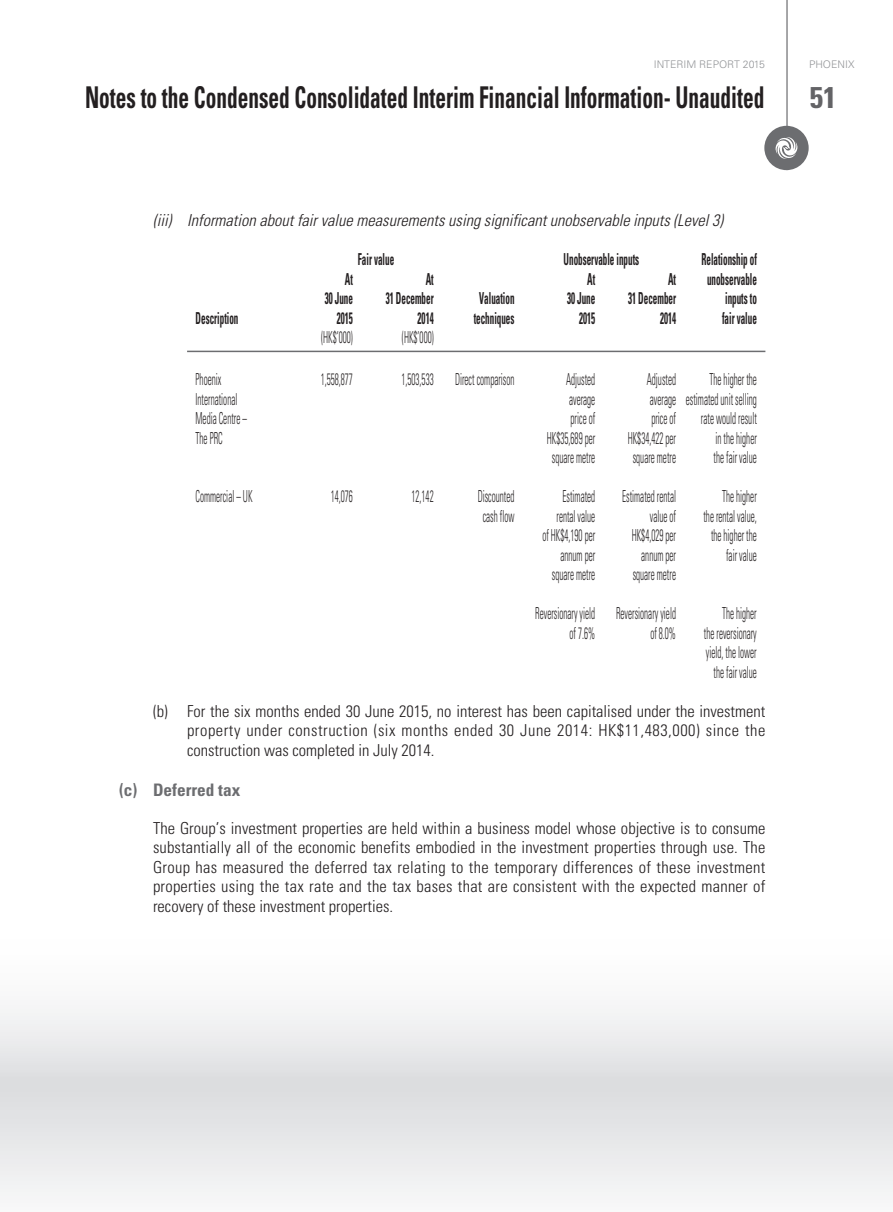
<style>
.page{position:relative;width:893px;height:1212px;background:#fff}
.page>*{position:absolute;margin:0;border:0;box-sizing:border-box;transform-origin:0 0}
.t1{font:700 condensed 30px "Univers LT Std";color:#231f20;scale:.71 1}
.t2{font:700 condensed 30px "Univers LT Std";color:#636366}
.t3{font:700 condensed 17.25px "Univers LT Std";color:#6c6d70}
.t4{font:300 condensed 16.5px/19.5px "Univers LT Std";color:#231f20;text-align:justify}
.t5{font:300 condensed 16.5px/19.5px "Univers LT Std";color:#231f20;text-align:center;scale:.55 1}
.t6{font:700 condensed 16.5px "Univers LT Std";color:#231f20;scale:.55 1}
.t7{font:italic 300 condensed 16.5px "Univers LT Std";color:#231f20}
.t8{font:300 10.5px "Univers LT Std";color:#939598}
</style>
<div class="page">
<hr style="left:786px;top:0;width:2px;height:170px;background:#636366">
<div style="left:764px;top:126px;width:45px;height:44px;background:#6c6d70;border-radius:50%"></div>
<svg style="left:775px;top:137px;width:23px;height:22px"></svg>
<svg style="left:0;top:1009px;width:893px;height:187px"></svg>
<hr style="left:187px;top:351px;width:578px;height:1px;background:#6c6d70">
<p class="t8" style="left:654px;top:58px;width:113px">INTERIM REPORT 2015</p>
<p class="t8" style="left:809px;top:58px;width:47px">PHOENIX</p>
<h1 class="t1" style="left:85px;top:79px;width:958px">Notes to the Condensed Consolidated Interim Financial Information- Unaudited</h1>
<h1 class="t2" style="left:810px;top:79px;width:28px">51</h1>
<p class="t7" style="left:153px;top:211px;width:571px">(iii) Information about fair value measurements using significant unobservable inputs (Level 3)</p>
<p class="t6" style="left:358px;top:249px;width:67px">Fair value</p>
<p class="t6" style="left:564px;top:249px;width:139px">Unobservable inputs</p>
<p class="t6" style="left:701px;top:249px;width:102px">Relationship of</p>
<p class="t6" style="left:345px;top:269px;width:16px">At</p>
<p class="t6" style="left:426px;top:269px;width:16px">At</p>
<p class="t6" style="left:587px;top:269px;width:16px">At</p>
<p class="t6" style="left:668px;top:269px;width:16px">At</p>
<p class="t6" style="left:707px;top:269px;width:92px">unobservable</p>
<p class="t6" style="left:325px;top:288px;width:53px">30 June</p>
<p class="t6" style="left:386px;top:288px;width:89px">31 December</p>
<p class="t6" style="left:479px;top:288px;width:66px">Valuation</p>
<p class="t6" style="left:567px;top:288px;width:53px">30 June</p>
<p class="t6" style="left:628px;top:288px;width:89px">31 December</p>
<p class="t6" style="left:725px;top:288px;width:59px">inputs to</p>
<p class="t6" style="left:196px;top:308px;width:79px">Description</p>
<p class="t6" style="left:337px;top:308px;width:31px">2015</p>
<p class="t6" style="left:418px;top:308px;width:31px">2014</p>
<p class="t6" style="left:474px;top:308px;width:76px">techniques</p>
<p class="t6" style="left:579px;top:308px;width:31px">2015</p>
<p class="t6" style="left:660px;top:308px;width:31px">2014</p>
<p class="t6" style="left:722px;top:308px;width:65px">fair value</p>
<p class="t5" style="left:321px;top:328px;width:59px">(HK$’000)</p>
<p class="t5" style="left:402px;top:328px;width:59px">(HK$’000)</p>
<p class="t5" style="left:196px;top:370px;width:48px">Phoenix</p>
<p class="t5" style="left:321px;top:370px;width:60px">1,558,877</p>
<p class="t5" style="left:401px;top:370px;width:60px">1,503,533</p>
<p class="t5" style="left:455px;top:370px;width:110px">Direct comparison</p>
<p class="t5" style="left:566px;top:370px;width:55px">Adjusted</p>
<p class="t5" style="left:647px;top:370px;width:55px">Adjusted</p>
<p class="t5" style="left:709px;top:370px;width:88px">The higher the</p>
<p class="t5" style="left:196px;top:389px;width:78px">International</p>
<p class="t5" style="left:569px;top:389px;width:49px">average</p>
<p class="t5" style="left:650px;top:389px;width:196px">average estimated unit selling</p>
<p class="t5" style="left:196px;top:409px;width:95px">Media Centre –</p>
<p class="t5" style="left:571px;top:409px;width:46px">price of</p>
<p class="t5" style="left:651px;top:409px;width:46px">price of</p>
<p class="t5" style="left:701px;top:409px;width:103px">rate would result</p>
<p class="t5" style="left:196px;top:428px;width:51px">The PRC</p>
<p class="t5" style="left:547px;top:428px;width:89px">HK$35,689 per</p>
<p class="t5" style="left:628px;top:428px;width:89px">HK$34,422 per</p>
<p class="t5" style="left:716px;top:428px;width:77px">in the higher</p>
<p class="t5" style="left:552px;top:448px;width:80px">square metre</p>
<p class="t5" style="left:633px;top:448px;width:80px">square metre</p>
<p class="t5" style="left:713px;top:448px;width:80px">the fair value</p>
<p class="t5" style="left:196px;top:487px;width:105px">Commercial – UK</p>
<p class="t5" style="left:331px;top:487px;width:42px">14,076</p>
<p class="t5" style="left:412px;top:487px;width:42px">12,142</p>
<p class="t5" style="left:478px;top:487px;width:68px">Discounted</p>
<p class="t5" style="left:562px;top:487px;width:61px">Estimated</p>
<p class="t5" style="left:622px;top:487px;width:100px">Estimated rental</p>
<p class="t5" style="left:722px;top:487px;width:65px">The higher</p>
<p class="t5" style="left:483px;top:506px;width:59px">cash flow</p>
<p class="t5" style="left:556px;top:506px;width:72px">rental value</p>
<p class="t5" style="left:650px;top:506px;width:49px">value of</p>
<p class="t5" style="left:703px;top:506px;width:99px">the rental value,</p>
<p class="t5" style="left:542px;top:526px;width:98px">of HK$4,190 per</p>
<p class="t5" style="left:632px;top:526px;width:82px">HK$4,029 per</p>
<p class="t5" style="left:711px;top:526px;width:85px">the higher the</p>
<p class="t5" style="left:560px;top:545px;width:65px">annum per</p>
<p class="t5" style="left:641px;top:545px;width:65px">annum per</p>
<p class="t5" style="left:726px;top:545px;width:57px">fair value</p>
<p class="t5" style="left:552px;top:565px;width:80px">square metre</p>
<p class="t5" style="left:633px;top:565px;width:80px">square metre</p>
<p class="t5" style="left:535px;top:604px;width:111px">Reversionary yield</p>
<p class="t5" style="left:616px;top:604px;width:111px">Reversionary yield</p>
<p class="t5" style="left:722px;top:604px;width:65px">The higher</p>
<p class="t5" style="left:569px;top:623px;width:48px">of 7.6%</p>
<p class="t5" style="left:650px;top:623px;width:48px">of 8.0%</p>
<p class="t5" style="left:704px;top:623px;width:98px">the reversionary yield, the lower the fair value</p>
<p class="t4" style="left:187px;top:701px;width:580px;text-indent:-34px">(b) For the six months ended 30 June 2015, no interest has been capitalised under the investment property under construction (six months ended 30 June 2014: HK$11,483,000) since the construction was completed in July 2014.</p>
<p class="t3" style="left:119px;top:779px;width:123px">(c) Deferred tax</p>
<p class="t4" style="left:153px;top:818px;width:614px">The Group’s investment properties are held within a business model whose objective is to consume substantially all of the economic benefits embodied in the investment properties through use. The Group has measured the deferred tax relating to the temporary differences of these investment properties using the tax rate and the tax bases that are consistent with the expected manner of recovery of these investment properties.</p>
</div>
